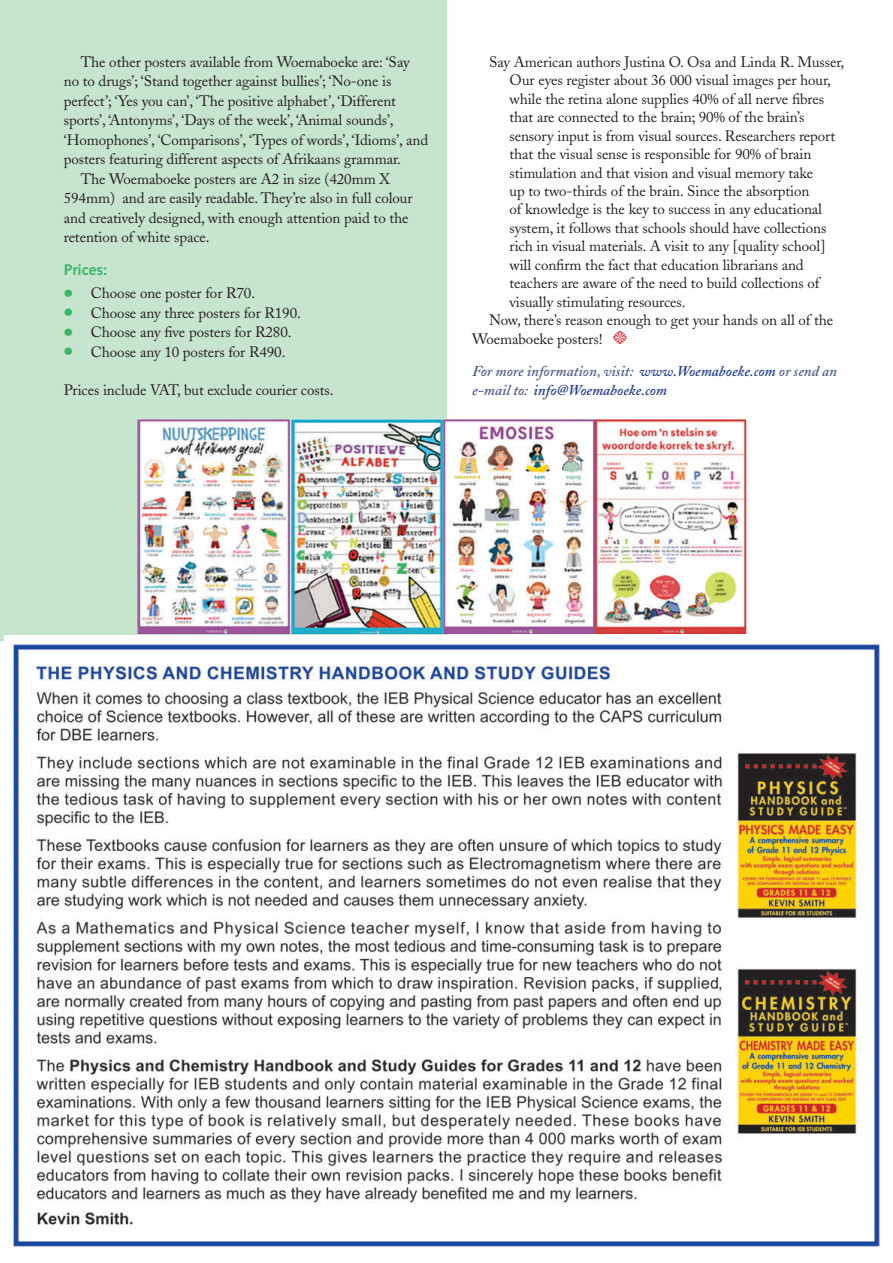
<style>
.page{position:relative;width:893px;height:1263px;background:#fff}
.page>*{position:absolute;margin:0;border:0;box-sizing:border-box;transform-origin:0 0}
.t1{font:700 15.45px "Syntax";color:#38b669}
.t2{font:15px "Adobe Caslon";letter-spacing:-.005em;color:#231f20}
.t3{font:italic 600 15px/19.5px "Adobe Caslon";color:#505d8c}
.s1{font-weight:700;font-size:27px;color:#38b669}
.s2{color:#253f8e}
</style>
<div class="page">
<div style="left:0;top:0;width:446px;height:640px;background:#c7e4cc"></div>
<img style="left:4px;top:635px;width:876px;height:612px">
<img style="left:137px;top:419px;width:611px;height:215px">
<p class="t2" style="left:81px;top:53px;width:330px">The other posters available from Woemaboeke are: ‘Say</p>
<p class="t2" style="left:64px;top:72px;width:329px">no to drugs’; ‘Stand together against bullies’; ‘No-one is</p>
<p class="t2" style="left:64px;top:92px;width:334px">perfect’; ‘Yes you can’, ‘The positive alphabet’, ‘Different</p>
<p class="t2" style="left:64px;top:111px;width:331px">sports’, ‘Antonyms’, ‘Days of the week’, ‘Animal sounds’,</p>
<p class="t2" style="left:64px;top:131px;width:366px">‘Homophones’, ‘Comparisons’, ‘Types of words’, ‘Idioms’, and</p>
<p class="t2" style="left:64px;top:150px;width:339px">posters featuring different aspects of Afrikaans grammar.</p>
<p class="t2" style="left:81px;top:170px;width:311px">The Woemaboeke posters are A2 in size (420mm X</p>
<p class="t2" style="left:64px;top:189px;width:350px">594mm) and are easily readable. They’re also in full colour</p>
<p class="t2" style="left:64px;top:209px;width:346px">and creatively designed, with enough attention paid to the</p>
<p class="t2" style="left:64px;top:228px;width:147px">retention of white space.</p>
<p class="t1" style="left:64px;top:260px;width:45px">Prices:</p>
<p class="t2" style="left:64px;top:284px;width:193px"><span class="s1">•</span> Choose one poster for R70.</p>
<p class="t2" style="left:64px;top:304px;width:239px"><span class="s1">•</span> Choose any three posters for R190.</p>
<p class="t2" style="left:64px;top:323px;width:229px"><span class="s1">•</span> Choose any five posters for R280.</p>
<p class="t2" style="left:64px;top:343px;width:223px"><span class="s1">•</span> Choose any 10 posters for R490.</p>
<p class="t2" style="left:64px;top:381px;width:271px">Prices include VAT, but exclude courier costs.</p>
<p class="t2" style="left:489px;top:53px;width:357px">Say American authors Justina O. Osa and Linda R. Musser,</p>
<p class="t2" style="left:509px;top:71px;width:323px">Our eyes register about 36 000 visual images per hour,</p>
<p class="t2" style="left:509px;top:90px;width:316px">while the retina alone supplies 40% of all nerve fibres</p>
<p class="t2" style="left:509px;top:108px;width:296px">that are connected to the brain; 90% of the brain’s</p>
<p class="t2" style="left:509px;top:127px;width:327px">sensory input is from visual sources. Researchers report</p>
<p class="t2" style="left:509px;top:145px;width:303px">that the visual sense is responsible for 90% of brain</p>
<p class="t2" style="left:509px;top:164px;width:305px">stimulation and that vision and visual memory take</p>
<p class="t2" style="left:509px;top:182px;width:301px">up to two-thirds of the brain. Since the absorption</p>
<p class="t2" style="left:509px;top:201px;width:314px">of knowledge is the key to success in any educational</p>
<p class="t2" style="left:509px;top:219px;width:318px">system, it follows that schools should have collections</p>
<p class="t2" style="left:509px;top:237px;width:318px">rich in visual materials. A visit to any [quality school]</p>
<p class="t2" style="left:509px;top:256px;width:296px">will confirm the fact that education librarians and</p>
<p class="t2" style="left:509px;top:274px;width:311px">teachers are aware of the need to build collections of</p>
<p class="t2" style="left:509px;top:293px;width:178px">visually stimulating resources.</p>
<p class="t2" style="left:489px;top:311px;width:346px">Now, there’s reason enough to get your hands on all of the</p>
<p class="t2" style="left:472px;top:330px;width:132px">Woemaboeke posters!</p>
<p class="t3" style="left:472px;top:362px;width:366px">For more information, visit: <span class="s2">www.Woemaboeke.com</span> or send an e-mail to: <span class="s2">info@Woemaboeke.com</span></p>
</div>
